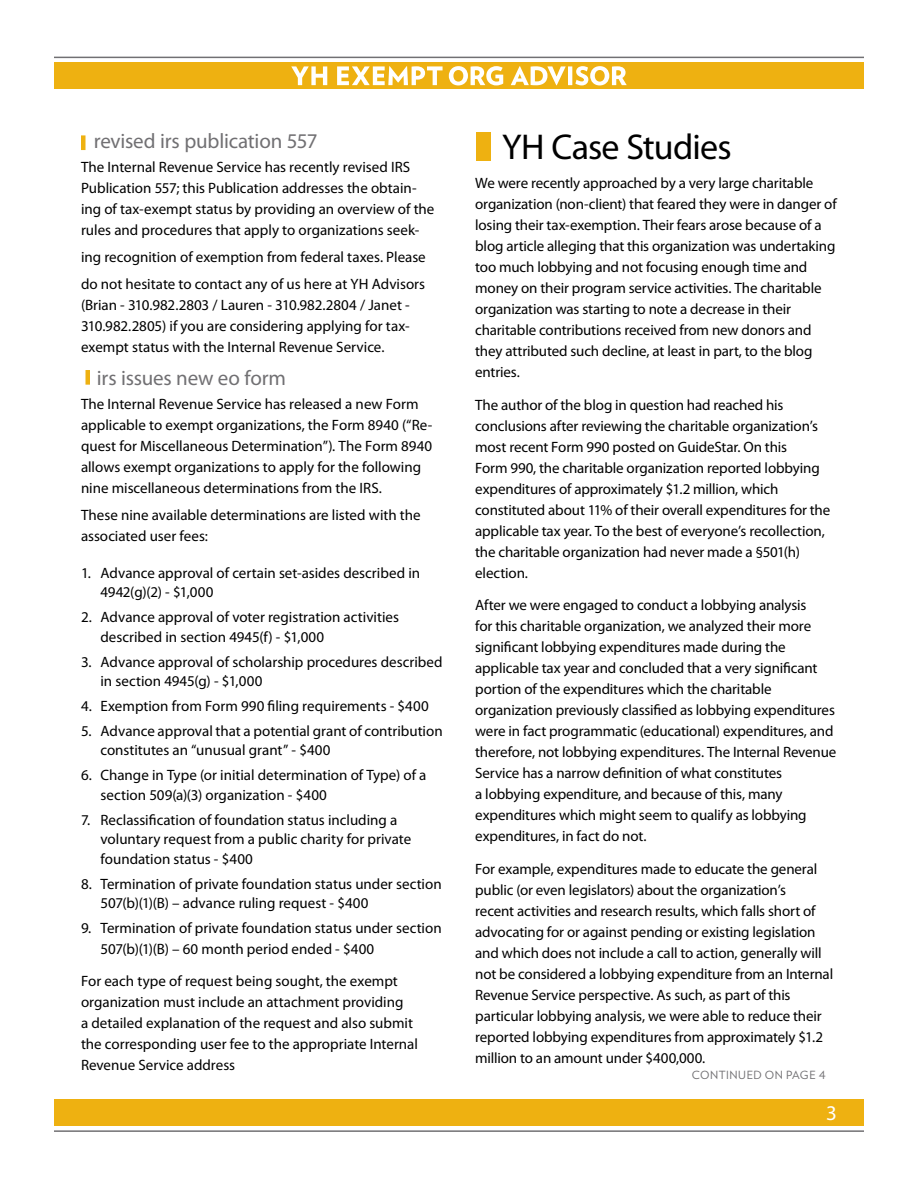
<style>
.page{position:relative;width:918px;height:1188px;background:#fff}
.page>*{position:absolute;margin:0;border:0;box-sizing:border-box;transform-origin:0 0}
.t1{font:36px "Myriad Pro";letter-spacing:-.02em;color:#000}
.t2{font:21px "Myriad Pro";letter-spacing:-.01em;color:#717073}
.t3{font:21px "Myriad Pro";color:#fff}
.t4{font:15px/21px "Myriad Pro";letter-spacing:-.005em;color:#000}
.t5{font:11.25px "Verlag";letter-spacing:.05em;color:#717073}
</style>
<div class="page">
<div style="left:54px;top:62px;width:810px;height:27px;background:#eeb111"></div>
<svg style="left:291px;top:66px;width:336px;height:19px"></svg>
<hr style="left:54px;top:57px;width:810px;height:1px;background:#717073">
<div style="left:54px;top:1099px;width:810px;height:27px;background:#eeb111"></div>
<hr style="left:54px;top:1130px;width:810px;height:2px;background:#717073">
<div style="left:476px;top:132px;width:15px;height:28px;background:#eeb111"></div>
<hr style="left:86px;top:370px;width:4px;height:15px;background:#eeb111">
<div style="left:81px;top:135px;width:5px;height:15px;background:#eeb111"></div>
<h2 class="t2" style="left:94px;top:128px;width:225px">revised irs publication 557</h2>
<p class="t4" style="left:81px;top:156px;width:355px">The Internal Revenue Service has recently revised IRS Publication 557; this Publication addresses the obtain&shy;ing of tax-exempt status by providing an overview of the rules and procedures that apply to organizations seek-</p>
<p class="t4" style="left:81px;top:243px;width:346px;line-height:27px">ing recognition of exemption from federal taxes. Please do not hesitate to contact any of us here at YH Advisors</p>
<p class="t4" style="left:81px;top:294px;width:330px;text-align:justify">(Brian - 310.982.2803 / Lauren - 310.982.2804 / Janet - 310.982.2805) if you are considering applying for tax&shy;exempt status with the Internal Revenue Service.</p>
<h2 class="t2" style="left:97px;top:365px;width:191px">irs issues new eo form</h2>
<p class="t4" style="left:81px;top:393px;width:353px">The Internal Revenue Service has released a new Form applicable to exempt organizations, the Form 8940 (“Re&shy;quest for Miscellaneous Determination”). The Form 8940 allows exempt organizations to apply for the following nine miscellaneous determinations from the IRS.</p>
<p class="t4" style="left:81px;top:504px;width:341px">These nine available determinations are listed with the associated user fees:</p>
<p class="t4" style="left:100px;top:563px;width:321px;line-height:19.5px;text-indent:-20px">1. Advance approval of certain set-asides described in<br>4942(g)(2) - $1,000</p>
<p class="t4" style="left:100px;top:607px;width:300px;line-height:19.5px;text-indent:-20px">2. Advance approval of voter registration activities described in section 4945(f) - $1,000</p>
<p class="t4" style="left:100px;top:651px;width:344px;line-height:19.5px;text-indent:-20px">3. Advance approval of scholarship procedures described in section 4945(g) - $1,000</p>
<p class="t4" style="left:81px;top:695px;width:349px">4. Exemption from Form 990 filing requirements - $400</p>
<p class="t4" style="left:100px;top:721px;width:344px;line-height:19.5px;text-indent:-20px">5. Advance approval that a potential grant of contribution constitutes an “unusual grant” - $400</p>
<p class="t4" style="left:100px;top:765px;width:327px;line-height:19.5px;text-indent:-20px">6. Change in Type (or initial determination of Type) of a section 509(a)(3) organization - $400</p>
<p class="t4" style="left:100px;top:810px;width:312px;line-height:19.5px;text-indent:-20px">7. Reclassification of foundation status including a voluntary request from a public charity for private foundation status - $400</p>
<p class="t4" style="left:100px;top:873px;width:343px;line-height:19.5px;text-indent:-20px">8. Termination of private foundation status under section<br>507(b)(1)(B) – advance ruling request - $400</p>
<p class="t4" style="left:100px;top:917px;width:343px;text-indent:-20px">9. Termination of private foundation status under section<br>507(b)(1)(B) – 60 month period ended - $400</p>
<p class="t4" style="left:81px;top:971px;width:339px">For each type of request being sought, the exempt organization must include an attachment providing<br>a detailed explanation of the request and also submit the corresponding user fee to the appropriate Internal Revenue Service address</p>
<h1 class="t1" style="left:502px;top:124px;width:231px">YH Case Studies</h1>
<p class="t4" style="left:475px;top:173px;width:363px">We were recently approached by a very large charitable organization (non-client) that feared they were in danger of losing their tax-exemption. Their fears arose because of a blog article alleging that this organization was undertaking too much lobbying and not focusing enough time and money on their program service activities. The charitable organization was starting to note a decrease in their charitable contributions received from new donors and they attributed such decline, at least in part, to the blog entries.</p>
<p class="t4" style="left:475px;top:394px;width:357px">The author of the blog in question had reached his conclusions after reviewing the charitable organization’s most recent Form 990 posted on GuideStar. On this<br>Form 990, the charitable organization reported lobbying expenditures of approximately $1.2 million, which constituted about 11% of their overall expenditures for the applicable tax year. To the best of everyone’s recollection, the charitable organization had never made a §501(h) election.</p>
<p class="t4" style="left:475px;top:594px;width:363px">After we were engaged to conduct a lobbying analysis<br>for this charitable organization, we analyzed their more significant lobbying expenditures made during the applicable tax year and concluded that a very significant portion of the expenditures which the charitable organization previously classified as lobbying expenditures were in fact programmatic (educational) expenditures, and therefore, not lobbying expenditures. The Internal Revenue Service has a narrow definition of what constitutes<br>a lobbying expenditure, and because of this, many expenditures which might seem to qualify as lobbying expenditures, in fact do not.</p>
<p class="t4" style="left:475px;top:858px;width:360px">For example, expenditures made to educate the general public (or even legislators) about the organization’s<br>recent activities and research results, which falls short of advocating for or against pending or existing legislation and which does not include a call to action, generally will not be considered a lobbying expenditure from an Internal Revenue Service perspective. As such, as part of this particular lobbying analysis, we were able to reduce their reported lobbying expenditures from approximately $1.2 million to an amount under $400,000.</p>
<p class="t5" style="left:692px;top:1067px;width:135px">CONTI NUED ON PAGE 4</p>
<h2 class="t3" style="left:826px;top:1100px;width:12px">3</h2>
</div>
